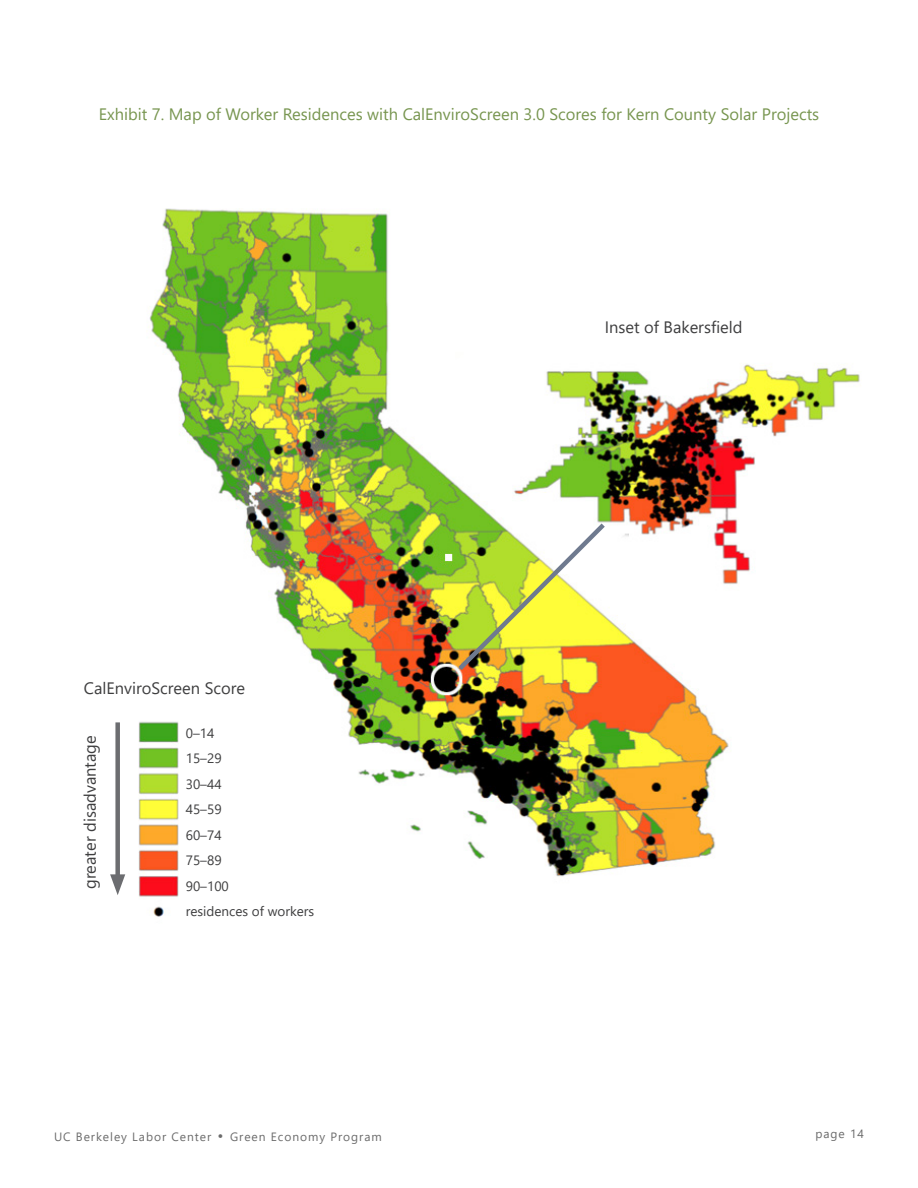
<style>
.page{position:relative;width:918px;height:1188px;background:#fff}
.page>*{position:absolute;margin:0;border:0;box-sizing:border-box;transform-origin:0 0}
.t1{font:16.5px "Segoe UI";color:#77954f}
.t2{font:16.5px "Segoe UI";color:#3e3e3f}
.t3{font:13.5px "Segoe UI";color:#3e3e3f}
.t4{font:12px "Segoe UI";letter-spacing:.08em;color:#6b6b6b}
.s1{font-size:15px}
</style>
<div class="page">
<img style="left:125px;top:208px;width:735px;height:709px">
<div style="left:115px;top:722px;width:5px;height:161px;background:#6c6d70"></div>
<svg style="left:110px;top:874px;width:15px;height:21px"></svg>
<svg style="left:454px;top:519px;width:156px;height:156px"></svg>
<p class="t1" style="left:99px;top:99px;width:722px">Exhibit 7. Map of Worker Residences with CalEnviroScreen 3.0 Scores for Kern County Solar Projects</p>
<p class="t2" style="left:84px;top:673px;width:163px">CalEnviroScreen Score</p>
<p class="t3" style="left:186px;top:720px;width:30px">0–14</p>
<p class="t3" style="left:186px;top:746px;width:37px">15–29</p>
<p class="t3" style="left:186px;top:771px;width:37px">30–44</p>
<p class="t3" style="left:186px;top:797px;width:37px">45–59</p>
<p class="t3" style="left:186px;top:822px;width:37px">60–74</p>
<p class="t3" style="left:186px;top:848px;width:37px">75–89</p>
<p class="t3" style="left:186px;top:873px;width:45px">90–100</p>
<p class="t3" style="left:186px;top:899px;width:130px">residences of workers</p>
<p class="t2" style="left:74px;top:889px;width:155px;rotate:-90deg">greater disadvantage</p>
<p class="t4" style="left:54px;top:1125px;width:329px">UC Berkeley Labor Center <span class="s1">•</span> Green Economy Program</p>
<p class="t2" style="left:605px;top:311px;width:139px">Inset of Bakersfield</p>
<p class="t4" style="left:816px;top:1123px;width:50px">page 14</p>
</div>
